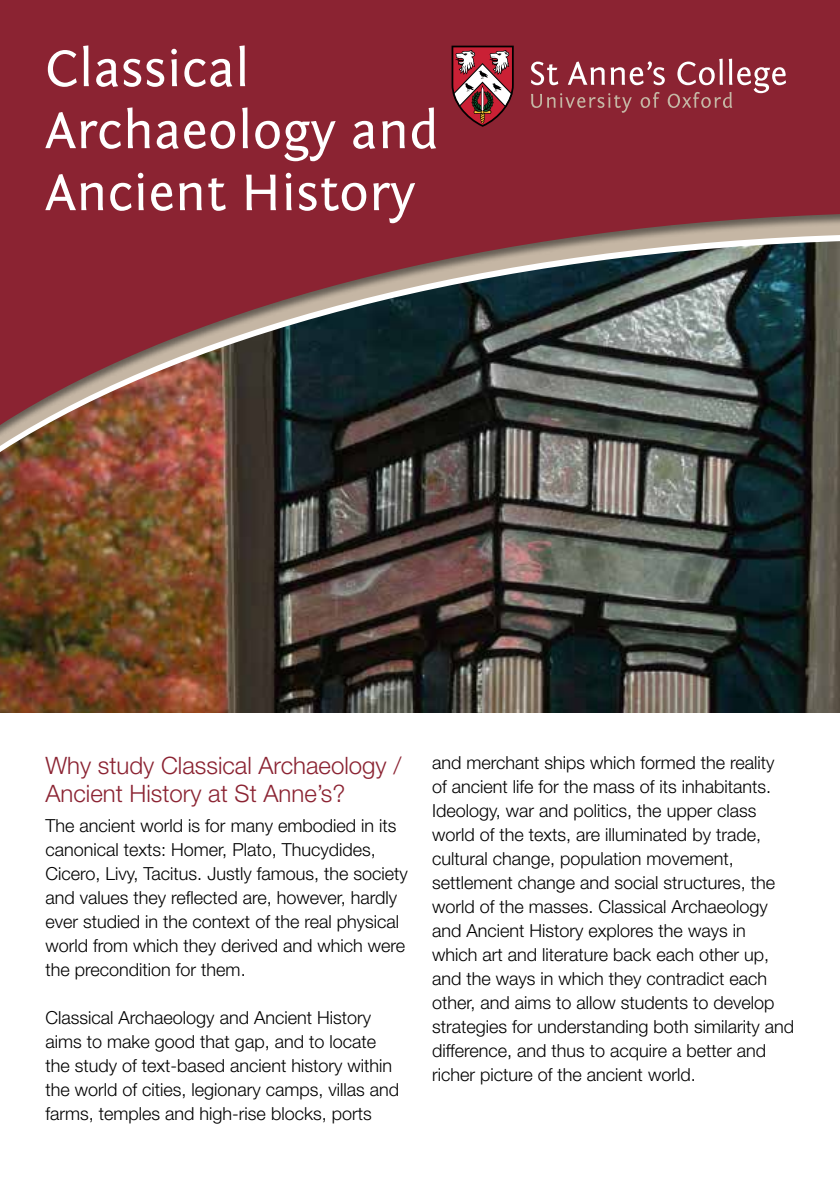
<style>
.page{position:relative;width:840px;height:1191px;background:#fff}
.page>*{position:absolute;margin:0;border:0;box-sizing:border-box;transform-origin:0 0}
.t1{font:54px/62px "Fontin Sans";color:#fff}
.t2{font:300 24px/28.8px "Helvetica Neue";color:#8b2332}
.t3{font:300 18px/24px "Helvetica Neue";color:#000}
</style>
<div class="page">
<img style="left:0;top:463px;width:839px;height:249px">
<img style="left:0;top:447px;width:839px;height:10px">
<div style="left:0;top:0;width:839px;height:447px;background:#000;opacity:.48"></div>
<svg style="left:0;top:0;width:839px;height:436px;background:#77373f"></svg>
<svg style="left:451px;top:46px;width:62px;height:81px"></svg>
<svg style="left:530px;top:59px;width:255px;height:54px;background:#9c4550"></svg>
<h1 class="t1" style="left:45px;top:38px;width:394px">Classical<br>Archaeology and<br>Ancient History</h1>
<h2 class="t2" style="left:45px;top:750px;width:357px">Why study Classical Archaeology /<br>Ancient History at St Anne’s?</h2>
<p class="t3" style="left:45px;top:813px;width:364px">The ancient world is for many embodied in its canonical texts: Homer, Plato, Thucydides, Cicero, Livy, Tacitus. Justly famous, the society and values they reflected are, however, hardly ever studied in the context of the real physical world from which they derived and which were the precondition for them.</p>
<p class="t3" style="left:45px;top:1005px;width:355px">Classical Archaeology and Ancient History aims to make good that gap, and to locate the study of text-based ancient history within the world of cities, legionary camps, villas and farms, temples and high-rise blocks, ports</p>
<p class="t3" style="left:432px;top:750px;width:363px">and merchant ships which formed the reality<br>of ancient life for the mass of its inhabitants.<br>Ideology, war and politics, the upper class world of the texts, are illuminated by trade, cultural change, population movement, settlement change and social structures, the world of the masses. Classical Archaeology and Ancient History explores the ways in which art and literature back each other up, and the ways in which they contradict each other, and aims to allow students to develop strategies for understanding both similarity and difference, and thus to acquire a better and richer picture of the ancient world.</p>
</div>
